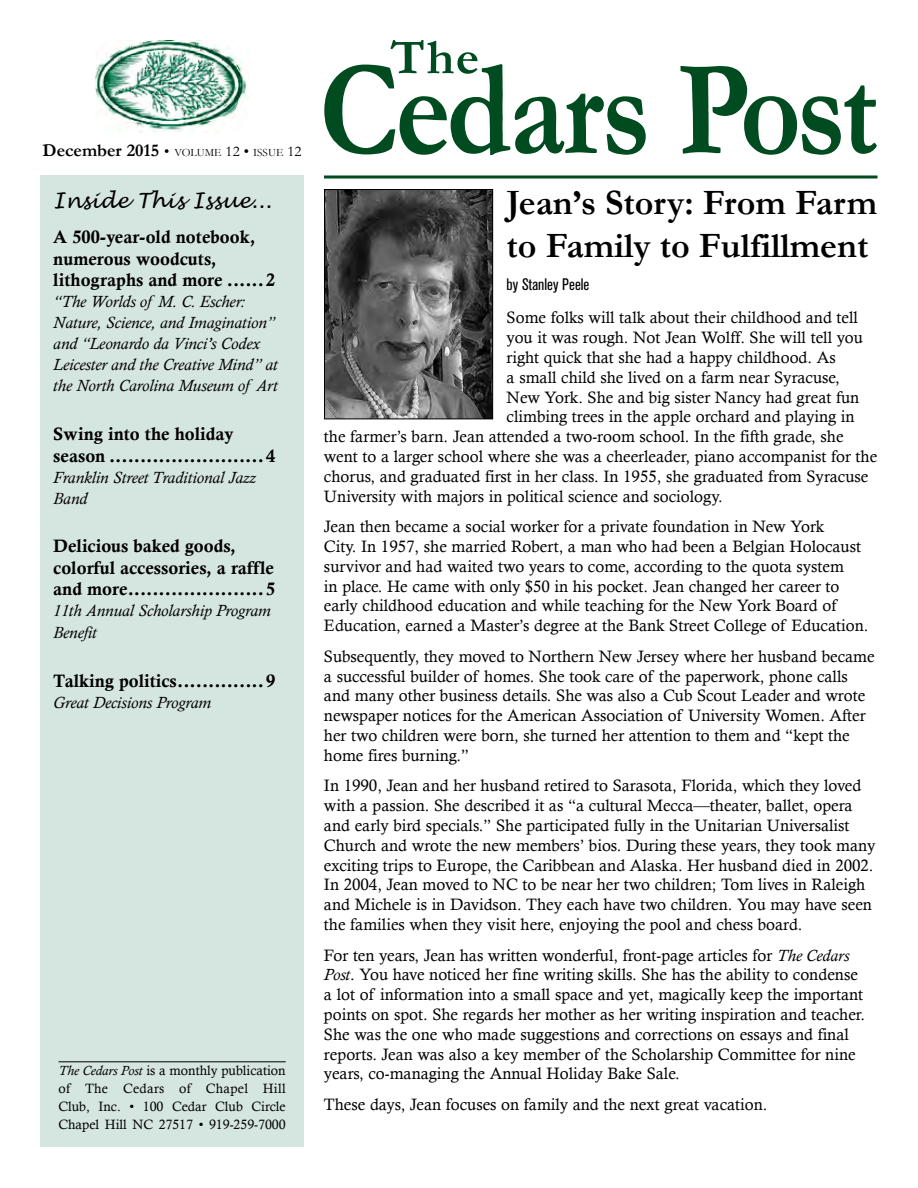
<style>
.page{position:relative;width:918px;height:1188px;background:#fff}
.page>*{position:absolute;margin:0;border:0;box-sizing:border-box;transform-origin:0 0}
.t1{font:700 137.1px "Garamond";letter-spacing:-.035em;color:#004b1f;scale:.86 1}
.t2{font:700 50.25px "Garamond";color:#004b1f}
.t3{font:700 36px/43.2px "Garamond";color:#000}
.t4{font:italic 21px "Lucida Handwriting";color:#000}
.t5{font:18px/21.6px "Calis MT Bol";color:#000}
.t6{font:700 18px "Garamond";color:#000}
.t7{font:16.5px/19.8px "Calisto";color:#000}
.t8{font:italic 16.5px/21px "Calisto";color:#000}
.t9{font:condensed 16.5px "Akzidenz Grotesk BQ";color:#000}
.t10{font:13.5px/18px "Calisto";color:#000;text-align:justify}
.s1{font-weight:400;font-size:15px}
.s2{font-weight:400;font-size:11.25px}
.s3{font-style:italic}
</style>
<div class="page">
<img style="left:95px;top:40px;width:154px;height:93px">
<hr style="left:324px;top:176px;width:554px;height:2px;background:#004b1f">
<div style="left:40px;top:176px;width:264px;height:972px;background:#d5e5df"></div>
<hr style="left:59px;top:1062px;width:227px;height:1px;background:#000">
<img style="left:326px;top:191px;width:165px;height:226px">
<div style="left:324px;top:189px;width:169px;height:230px;border:1px solid #000"></div>
<p class="t6" style="left:43px;top:139px;width:260px">December 2015 <span class="s1">•</span> <span class="s2">VOLUME</span> <span class="s1">12 •</span> <span class="s2">ISSUE</span> <span class="s1">12</span></p>
<p class="t4" style="left:53px;top:188px;width:220px">Inside This Issue...</p>
<p class="t5" style="left:53px;top:226px;width:224px">A 500-year-old notebook, numerous woodcuts, lithographs and more ......2</p>
<p class="t8" style="left:53px;top:291px;width:226px">“The Worlds of M. C. Escher:<br>Nature, Science, and Imagination” and “Leonardo da Vinci’s Codex<br>Leicester and the Creative Mind” at the North Carolina Museum of Art</p>
<p class="t5" style="left:53px;top:423px;width:224px">Swing into the holiday season .........................4</p>
<p class="t8" style="left:53px;top:467px;width:204px">Franklin Street Traditional Jazz<br>Band</p>
<p class="t5" style="left:53px;top:535px;width:224px">Delicious baked goods, colorful accessories, a raffle and more......................5</p>
<p class="t8" style="left:53px;top:600px;width:219px;line-height:21.6px">11th Annual Scholarship Program<br>Benefit</p>
<p class="t5" style="left:53px;top:670px;width:224px">Talking politics..............9</p>
<p class="t8" style="left:53px;top:692px;width:159px">Great Decisions Program</p>
<p class="t10" style="left:59px;top:1062px;width:229px"><span class="s3">The Cedars Post</span> is a monthly publication of The Cedars of Chapel Hill Club, Inc. • 100 Cedar Club Circle Chapel Hill NC 27517 • 919-259-7000</p>
<h2 class="t2" style="left:390px;top:27px;width:90px">The</h2>
<h1 class="t1" style="left:319px;top:28px;width:652px">Cedars Post</h1>
<h3 class="t3" style="left:507px;top:180px;width:372px">Jean’s Story: From Farm to Family to Fulfillment</h3>
<p class="t9" style="left:507px;top:275px;width:84px">by Stanley Peele</p>
<p class="t7" style="left:507px;top:308px;width:353px">Some folks will talk about their childhood and tell</p>
<p class="t7" style="left:507px;top:328px;width:358px">you it was rough. Not Jean Wolff. She will tell you</p>
<p class="t7" style="left:507px;top:347px;width:331px">right quick that she had a happy childhood. As</p>
<p class="t7" style="left:507px;top:367px;width:335px">a small child she lived on a farm near Syracuse,</p>
<p class="t7" style="left:507px;top:387px;width:354px">New York. She and big sister Nancy had great fun</p>
<p class="t7" style="left:507px;top:407px;width:350px">climbing trees in the apple orchard and playing in</p>
<p class="t7" style="left:324px;top:427px;width:521px">the farmer’s barn. Jean attended a two-room school. In the fifth grade, she</p>
<p class="t7" style="left:324px;top:446px;width:555px">went to a larger school where she was a cheerleader, piano accompanist for the</p>
<p class="t7" style="left:324px;top:466px;width:546px">chorus, and graduated first in her class. In 1955, she graduated from Syracuse</p>
<p class="t7" style="left:324px;top:486px;width:400px">University with majors in political science and sociology.</p>
<p class="t7" style="left:324px;top:517px;width:546px">Jean then became a social worker for a private foundation in New York<br>City. In 1957, she married Robert, a man who had been a Belgian Holocaust survivor and had waited two years to come, according to the quota system<br>in place. He came with only $50 in his pocket. Jean changed her career to early childhood education and while teaching for the New York Board of Education, earned a Master’s degree at the Bank Street College of Education.</p>
<p class="t7" style="left:324px;top:646px;width:552px">Subsequently, they moved to Northern New Jersey where her husband became a successful builder of homes. She took care of the paperwork, phone calls and many other business details. She was also a Cub Scout Leader and wrote newspaper notices for the American Association of University Women. After her two children were born, she turned her attention to them and “kept the home fires burning.”</p>
<p class="t7" style="left:324px;top:776px;width:553px">In 1990, Jean and her husband retired to Sarasota, Florida, which they loved with a passion. She described it as “a cultural Mecca—theater, ballet, opera and early bird specials.” She participated fully in the Unitarian Universalist Church and wrote the new members’ bios. During these years, they took many exciting trips to Europe, the Caribbean and Alaska. Her husband died in 2002.<br>In 2004, Jean moved to NC to be near her two children; Tom lives in Raleigh and Michele is in Davidson. They each have two children. You may have seen the families when they visit here, enjoying the pool and chess board.</p>
<p class="t7" style="left:324px;top:945px;width:543px">For ten years, Jean has written wonderful, front-page articles for <span class="s3">The Cedars Post</span>. You have noticed her fine writing skills. She has the ability to condense a lot of information into a small space and yet, magically keep the important points on spot. She regards her mother as her writing inspiration and teacher.<br>She was the one who made suggestions and corrections on essays and final reports. Jean was also a key member of the Scholarship Committee for nine years, co-managing the Annual Holiday Bake Sale.</p>
<p class="t7" style="left:324px;top:1094px;width:445px">These days, Jean focuses on family and the next great vacation.</p>
</div>
